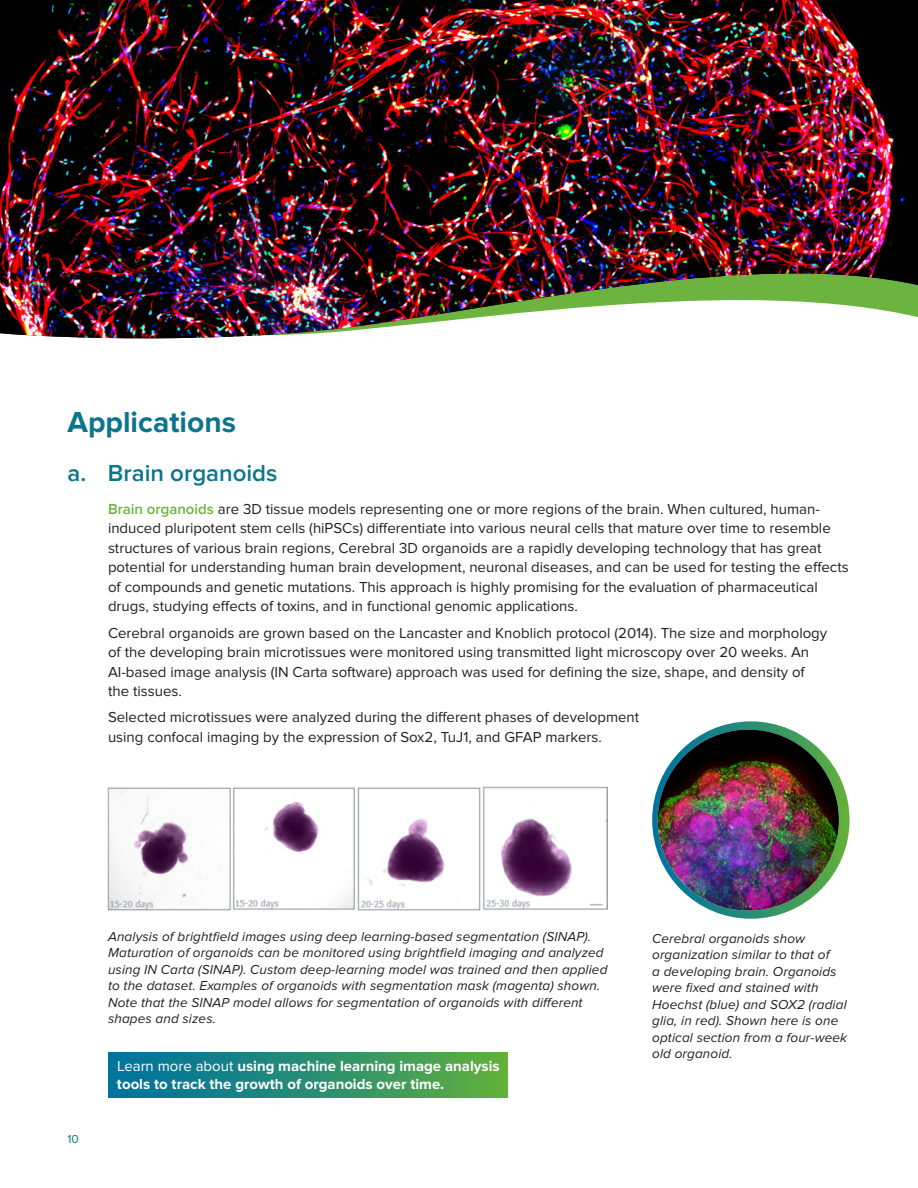
<style>
.page{position:relative;width:918px;height:1188px;background:#fff}
.page>*{position:absolute;margin:0;border:0;box-sizing:border-box;transform-origin:0 0}
.t1{font:700 30px "Proxima Nova";color:#0c758e}
.t2{font:600 24px "Proxima Nova";color:#0c758e}
.t3{font:15px/19.5px "Proxima Nova";color:#231f20}
.t4{font:700 15px/18px "Proxima Nova";color:#fff}
.t5{font:italic 13.5px/16.5px "Proxima Nova";letter-spacing:.01em;color:#231f20}
.t6{font:12px "Proxima Nova";color:#0c758e}
.s1{font-weight:600;color:#6cb43f}
.s2{font-weight:400}
</style>
<div class="page">
<div style="left:108px;top:1052px;width:400px;height:46px;background:linear-gradient(to right,#006fa5,#5eae3e)"></div>
<img style="left:0;top:0;width:918px;height:339px">
<img style="left:107px;top:786px;width:501px;height:125px">
<svg style="left:652px;top:721px;width:198px;height:198px;background:#3f9870"></svg>
<img style="left:658px;top:730px;width:181px;height:181px;border-radius:91px">
<p class="t1" style="left:68px;top:404px;width:170px">Applications</p>
<p class="t2" style="left:68px;top:459px;width:212px">a. Brain organoids</p>
<p class="t3" style="left:108px;top:499px;width:742px"><span class="s1">Brain organoids</span> are 3D tissue models representing one or more regions of the brain. When cultured, human&shy;induced pluripotent stem cells (hiPSCs) differentiate into various neural cells that mature over time to resemble structures of various brain regions, Cerebral 3D organoids are a rapidly developing technology that has great potential for understanding human brain development, neuronal diseases, and can be used for testing the effects of compounds and genetic mutations. This approach is highly promising for the evaluation of pharmaceutical drugs, studying effects of toxins, and in functional genomic applications.</p>
<p class="t3" style="left:108px;top:623px;width:721px">Cerebral organoids are grown based on the Lancaster and Knoblich protocol (2014). The size and morphology of the developing brain microtissues were monitored using transmitted light microscopy over 20 weeks. An AI-based image analysis (IN Carta software) approach was used for defining the size, shape, and density of the tissues.</p>
<p class="t3" style="left:108px;top:708px;width:533px">Selected microtissues were analyzed during the different phases of development using confocal imaging by the expression of Sox2, TuJ1, and GFAP markers.</p>
<p class="t6" style="left:68px;top:1133px;width:13px">10</p>
<p class="t5" style="left:108px;top:929px;width:501px">Analysis of brightfield images using deep learning-based segmentation (SINAP).<br>Maturation of organoids can be monitored using brightfield imaging and analyzed using IN Carta (SINAP). Custom deep-learning model was trained and then applied to the dataset. Examples of organoids with segmentation mask (magenta) shown.<br>Note that the SINAP model allows for segmentation of organoids with different shapes and sizes.</p>
<p class="t5" style="left:652px;top:930px;width:196px">Cerebral organoids show organization similar to that of<br>a developing brain. Organoids were fixed and stained with<br>Hoechst (blue) and SOX2 (radial glia, in red). Shown here is one optical section from a four-week old organoid.</p>
<p class="t4" style="left:117px;top:1057px;width:384px"><span class="s2">Learn more about</span> using machine learning image analysis tools to track the growth of organoids over time.</p>
</div>
